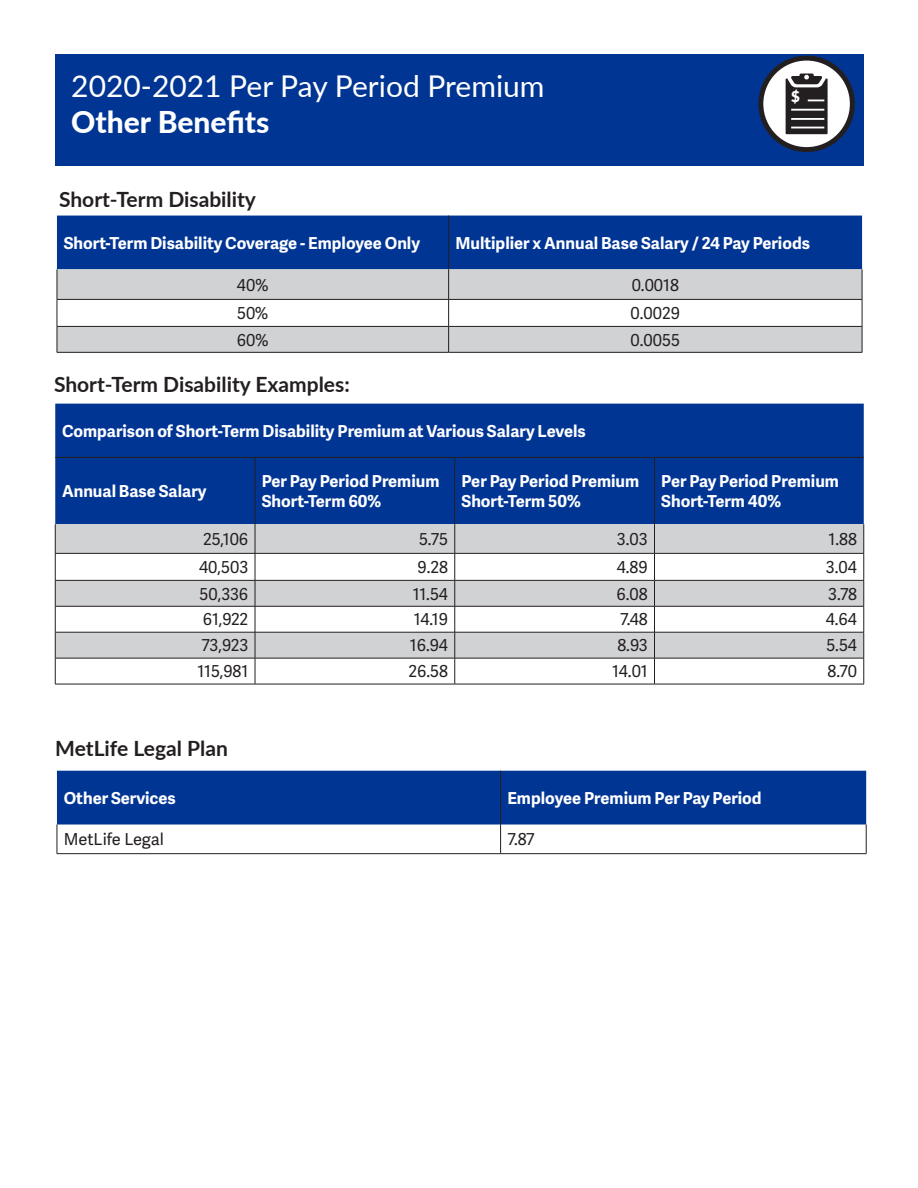
<style>
.page{position:relative;width:918px;height:1188px;background:#fff}
.page>*{position:absolute;margin:0;border:0;box-sizing:border-box;transform-origin:0 0}
.t1{font:30px "Lato";color:#fff}
.t2{font:800 30px "Lato";color:#fff}
.SH_FOR_TOC{font:700 21px "Lato";color:#231f20}
.t3{font:700 16.5px/19.8px "Adelle Sans";color:#fff}
.t4{font:16.5px "Adelle Sans";color:#231f20}
.t5{font:900 15.15px "Lato";color:#fff}
</style>
<div class="page">
<div style="left:55px;top:54px;width:809px;height:112px;background:#003594"></div>
<svg style="left:761px;top:58px;width:91px;height:92px;background:#e4e3e3"></svg>
<div style="left:758px;top:56px;width:97px;height:96px;border:5px solid #231f20;border-radius:50%"></div>
<svg style="left:786px;top:74px;width:42px;height:60px;background:#4c494a"></svg>
<div style="left:57px;top:216px;width:805px;height:53px;background:#003594"></div>
<svg style="left:58px;top:269px;width:804px;height:83px;fill:#d1d2d4"></svg>
<hr style="left:57px;top:269px;width:1px;height:30px;background:#231f20">
<hr style="left:448px;top:269px;width:1px;height:30px;background:#231f20">
<hr style="left:862px;top:269px;width:1px;height:30px;background:#231f20">
<hr style="left:57px;top:299px;width:392px;height:1px;background:#231f20">
<hr style="left:449px;top:299px;width:413px;height:1px;background:#231f20">
<hr style="left:57px;top:326px;width:392px;height:1px;background:#231f20">
<svg style="left:57px;top:300px;width:1px;height:52px"></svg>
<hr style="left:449px;top:326px;width:413px;height:1px;background:#231f20">
<svg style="left:448px;top:300px;width:1px;height:52px"></svg>
<svg style="left:862px;top:300px;width:1px;height:52px"></svg>
<hr style="left:57px;top:352px;width:392px;height:1px;background:#231f20">
<hr style="left:449px;top:352px;width:413px;height:1px;background:#231f20">
<hr style="left:448px;top:216px;width:1px;height:53px;background:#231f20">
<div style="left:57px;top:771px;width:809px;height:54px;background:#003594"></div>
<svg style="left:57px;top:825px;width:1px;height:28px"></svg>
<svg style="left:500px;top:825px;width:1px;height:28px"></svg>
<svg style="left:866px;top:825px;width:1px;height:28px"></svg>
<hr style="left:57px;top:853px;width:444px;height:1px;background:#231f20">
<hr style="left:501px;top:853px;width:365px;height:1px;background:#231f20">
<hr style="left:500px;top:771px;width:1px;height:54px;background:#231f20">
<div style="left:55px;top:404px;width:809px;height:120px;background:#003594"></div>
<svg style="left:56px;top:524px;width:808px;height:134px;fill:#d1d2d4"></svg>
<hr style="left:55px;top:553px;width:200px;height:1px;background:#231f20">
<hr style="left:255px;top:553px;width:200px;height:1px;background:#231f20">
<hr style="left:455px;top:553px;width:200px;height:1px;background:#231f20">
<hr style="left:655px;top:553px;width:209px;height:1px;background:#231f20">
<hr style="left:55px;top:580px;width:200px;height:1px;background:#231f20">
<hr style="left:255px;top:580px;width:200px;height:1px;background:#231f20">
<hr style="left:455px;top:580px;width:200px;height:1px;background:#231f20">
<hr style="left:655px;top:580px;width:209px;height:1px;background:#231f20">
<hr style="left:55px;top:606px;width:200px;height:1px;background:#231f20">
<hr style="left:255px;top:606px;width:200px;height:1px;background:#231f20">
<hr style="left:455px;top:606px;width:200px;height:1px;background:#231f20">
<hr style="left:655px;top:606px;width:209px;height:1px;background:#231f20">
<hr style="left:55px;top:632px;width:200px;height:1px;background:#231f20">
<hr style="left:255px;top:632px;width:200px;height:1px;background:#231f20">
<hr style="left:455px;top:632px;width:200px;height:1px;background:#231f20">
<hr style="left:655px;top:632px;width:209px;height:1px;background:#231f20">
<hr style="left:55px;top:658px;width:200px;height:1px;background:#231f20">
<svg style="left:55px;top:524px;width:1px;height:160px"></svg>
<hr style="left:255px;top:658px;width:200px;height:1px;background:#231f20">
<svg style="left:255px;top:524px;width:1px;height:160px"></svg>
<hr style="left:455px;top:658px;width:200px;height:1px;background:#231f20">
<svg style="left:455px;top:524px;width:1px;height:160px"></svg>
<hr style="left:655px;top:658px;width:209px;height:1px;background:#231f20">
<svg style="left:654px;top:524px;width:1px;height:160px"></svg>
<svg style="left:864px;top:524px;width:1px;height:160px"></svg>
<hr style="left:55px;top:684px;width:200px;height:1px;background:#231f20">
<hr style="left:255px;top:684px;width:200px;height:1px;background:#231f20">
<hr style="left:455px;top:684px;width:200px;height:1px;background:#231f20">
<hr style="left:655px;top:684px;width:209px;height:1px;background:#231f20">
<hr style="left:55px;top:457px;width:200px;height:1px;background:#231f20">
<hr style="left:255px;top:457px;width:200px;height:1px;background:#231f20">
<hr style="left:255px;top:458px;width:1px;height:66px;background:#231f20">
<hr style="left:455px;top:457px;width:200px;height:1px;background:#231f20">
<hr style="left:454px;top:458px;width:1px;height:66px;background:#231f20">
<hr style="left:655px;top:457px;width:209px;height:1px;background:#231f20">
<hr style="left:654px;top:458px;width:1px;height:66px;background:#231f20">
<p class="t1" style="left:71px;top:65px;width:475px">2020-2021 Per Pay Period Premium</p>
<p class="t2" style="left:71px;top:100px;width:200px">Other Benefits</p>
<p class="SH_FOR_TOC" style="left:59px;top:184px;width:198px">Short-Term Disability</p>
<p class="t5" style="left:791px;top:85px;width:10px">$</p>
<p class="t3" style="left:64px;top:232px;width:358px">Short-Term Disability Coverage - Employee Only</p>
<p class="t3" style="left:455px;top:232px;width:356px">Multiplier x Annual Base Salary / 24 Pay Periods</p>
<p class="t4" style="left:237px;top:273px;width:33px">40%</p>
<p class="t4" style="left:632px;top:273px;width:49px">0.0018</p>
<p class="t4" style="left:237px;top:302px;width:33px">50%</p>
<p class="t4" style="left:631px;top:302px;width:51px">0.0029</p>
<p class="t4" style="left:237px;top:328px;width:33px">60%</p>
<p class="t4" style="left:631px;top:328px;width:51px">0.0055</p>
<p class="SH_FOR_TOC" style="left:54px;top:369px;width:297px">Short-Term Disability Examples:</p>
<p class="t3" style="left:62px;top:420px;width:525px">Comparison of Short-Term Disability Premium at Various Salary Levels</p>
<p class="t3" style="left:62px;top:481px;width:146px">Annual Base Salary</p>
<p class="t3" style="left:262px;top:471px;width:179px">Per Pay Period Premium<br>Short-Term 60%</p>
<p class="t3" style="left:462px;top:471px;width:179px">Per Pay Period Premium</p>
<p class="t3" style="left:462px;top:491px;width:121px">Short-Term 50%</p>
<p class="t3" style="left:661px;top:471px;width:179px">Per Pay Period Premium<br>Short-Term 40%</p>
<p class="t4" style="left:203px;top:527px;width:47px">25,106</p>
<p class="t4" style="left:419px;top:527px;width:30px">5.75</p>
<p class="t4" style="left:617px;top:527px;width:32px">3.03</p>
<p class="t4" style="left:829px;top:527px;width:30px">1.88</p>
<p class="t4" style="left:199px;top:555px;width:51px">40,503</p>
<p class="t4" style="left:417px;top:555px;width:32px">9.28</p>
<p class="t4" style="left:617px;top:555px;width:32px">4.89</p>
<p class="t4" style="left:826px;top:555px;width:33px">3.04</p>
<p class="t4" style="left:200px;top:582px;width:50px">50,336</p>
<p class="t4" style="left:413px;top:582px;width:37px">11.54</p>
<p class="t4" style="left:617px;top:582px;width:33px">6.08</p>
<p class="t4" style="left:828px;top:582px;width:30px">3.78</p>
<p class="t4" style="left:203px;top:608px;width:47px">61,922</p>
<p class="t4" style="left:414px;top:608px;width:36px">14.19</p>
<p class="t4" style="left:620px;top:608px;width:29px">7.48</p>
<p class="t4" style="left:826px;top:608px;width:33px">4.64</p>
<p class="t4" style="left:201px;top:634px;width:48px">73,923</p>
<p class="t4" style="left:410px;top:634px;width:40px">16.94</p>
<p class="t4" style="left:617px;top:634px;width:32px">8.93</p>
<p class="t4" style="left:826px;top:634px;width:32px">5.54</p>
<p class="t4" style="left:197px;top:660px;width:52px">115,981</p>
<p class="t4" style="left:409px;top:660px;width:41px">26.58</p>
<p class="t4" style="left:612px;top:660px;width:37px">14.01</p>
<p class="t4" style="left:828px;top:660px;width:31px">8.70</p>
<p class="SH_FOR_TOC" style="left:55px;top:733px;width:174px">MetLife Legal Plan</p>
<p class="t3" style="left:64px;top:787px;width:114px">Other Services</p>
<p class="t3" style="left:507px;top:787px;width:256px">Employee Premium Per Pay Period</p>
<p class="t4" style="left:64px;top:828px;width:102px">MetLife Legal</p>
<p class="t4" style="left:507px;top:828px;width:29px">7.87</p>
</div>
